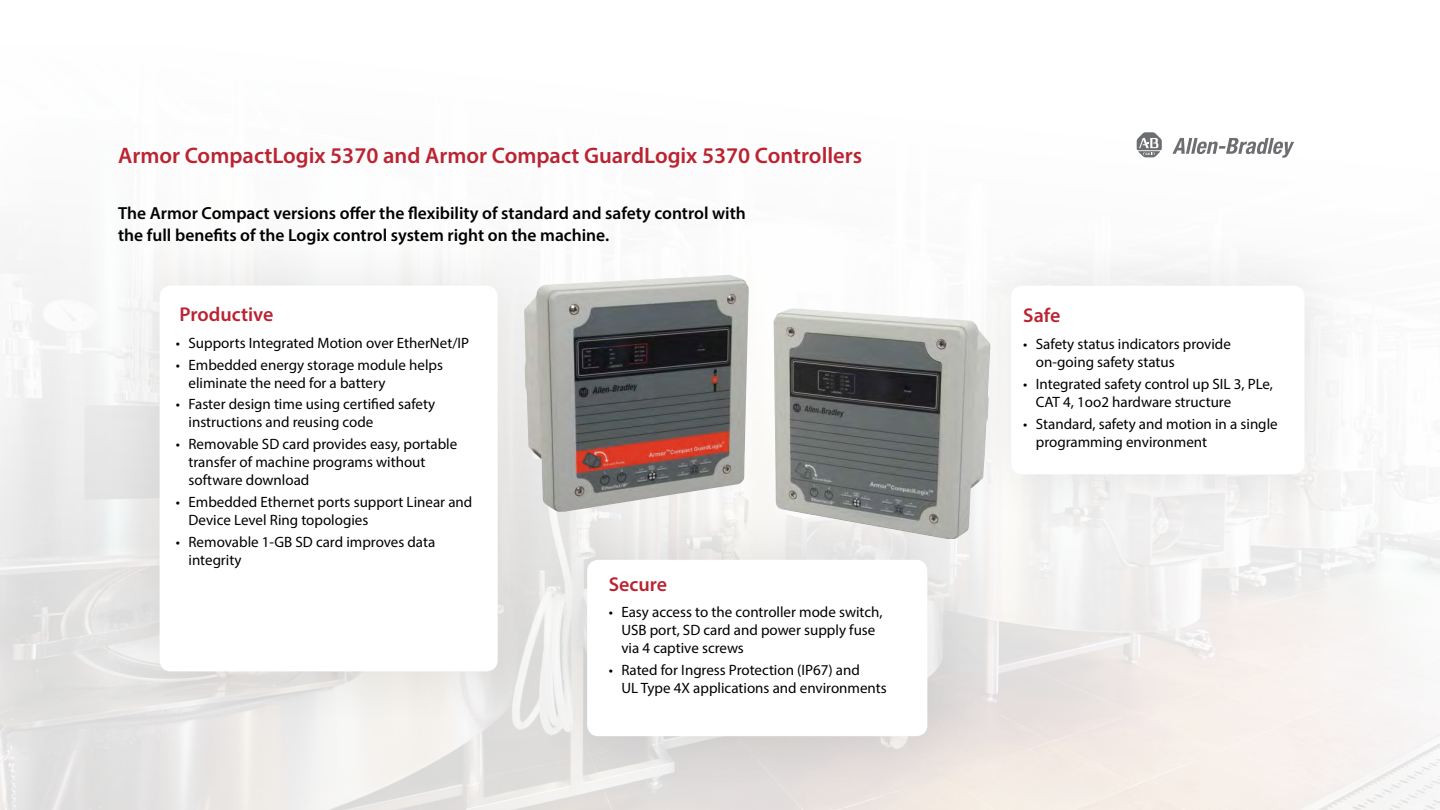
<style>
.page{position:relative;width:1440px;height:810px;background:#fff}
.page>*{position:absolute;margin:0;border:0;box-sizing:border-box;transform-origin:0 0}
.t1{font:600 22.5px "Myriad Pro";color:#bb2332}
.t2{font:600 20px "Myriad Pro";color:#bb2332}
.t3{font:600 17.5px/21.2px "Myriad Pro";color:#000}
.t4{font:15px/18px "Myriad Pro";color:#000}
</style>
<div class="page">
<img style="left:0;top:140px;width:1440px;height:670px">
<div style="left:97px;top:222px;width:464px;height:513px;background:#000;opacity:.1"></div>
<div style="left:160px;top:286px;width:338px;height:385px;background:#fff;border-radius:11px"></div>
<svg style="left:1137px;top:132px;width:25px;height:25px"></svg>
<svg style="left:1172px;top:138px;width:122px;height:20px"></svg>
<div style="left:524px;top:496px;width:466px;height:303px;background:#000;opacity:.1"></div>
<div style="left:587px;top:560px;width:340px;height:176px;background:#fff;border-radius:11px"></div>
<div style="left:948px;top:222px;width:420px;height:315px;background:#000;opacity:.1"></div>
<div style="left:1011px;top:286px;width:294px;height:188px;background:#fff;border-radius:11px"></div>
<img style="left:603px;top:275px;width:124px;height:6px">
<img style="left:773px;top:308px;width:20px;height:46px">
<h1 class="t1" style="left:118px;top:141px;width:746px">Armor CompactLogix 5370 and Armor Compact GuardLogix 5370 Controllers</h1>
<p class="t3" style="left:118px;top:202px;width:629px">The Armor Compact versions offer the flexibility of standard and safety control with the full benefits of the Logix control system right on the machine.</p>
<h2 class="t2" style="left:180px;top:302px;width:95px">Productive</h2>
<p class="t4" style="left:176px;top:334px;width:295px">• Supports Integrated Motion over EtherNet/IP</p>
<p class="t4" style="left:189px;top:355px;width:256px;text-indent:-13px">• Embedded energy storage module helps eliminate the need for a battery</p>
<p class="t4" style="left:189px;top:395px;width:248px;text-indent:-13px">• Faster design time using certified safety instructions and reusing code</p>
<p class="t4" style="left:189px;top:435px;width:270px;text-indent:-13px">• Removable SD card provides easy, portable transfer of machine programs without software download</p>
<p class="t4" style="left:189px;top:493px;width:285px;text-indent:-13px">• Embedded Ethernet ports support Linear and<br>Device Level Ring topologies</p>
<p class="t4" style="left:189px;top:532px;width:248px;text-indent:-13px">• Removable 1-GB SD card improves data integrity</p>
<h2 class="t2" style="left:609px;top:571px;width:60px">Secure</h2>
<p class="t4" style="left:621px;top:603px;width:263px;text-indent:-13px">• Easy access to the controller mode switch,<br>USB port, SD card and power supply fuse via 4 captive screws</p>
<p class="t4" style="left:621px;top:661px;width:267px;text-indent:-13px">• Rated for Ingress Protection (IP67) and<br>UL Type 4X applications and environments</p>
<h2 class="t2" style="left:1023px;top:303px;width:39px">Safe</h2>
<p class="t4" style="left:1036px;top:335px;width:197px;text-indent:-13px">• Safety status indicators provide on-going safety status</p>
<p class="t4" style="left:1036px;top:375px;width:239px;text-indent:-13px">• Integrated safety control up SIL 3, PLe,<br>CAT 4, 1oo2 hardware structure</p>
<p class="t4" style="left:1036px;top:414px;width:243px;text-indent:-13px">• Standard, safety and motion in a single programming environment</p>
</div>
